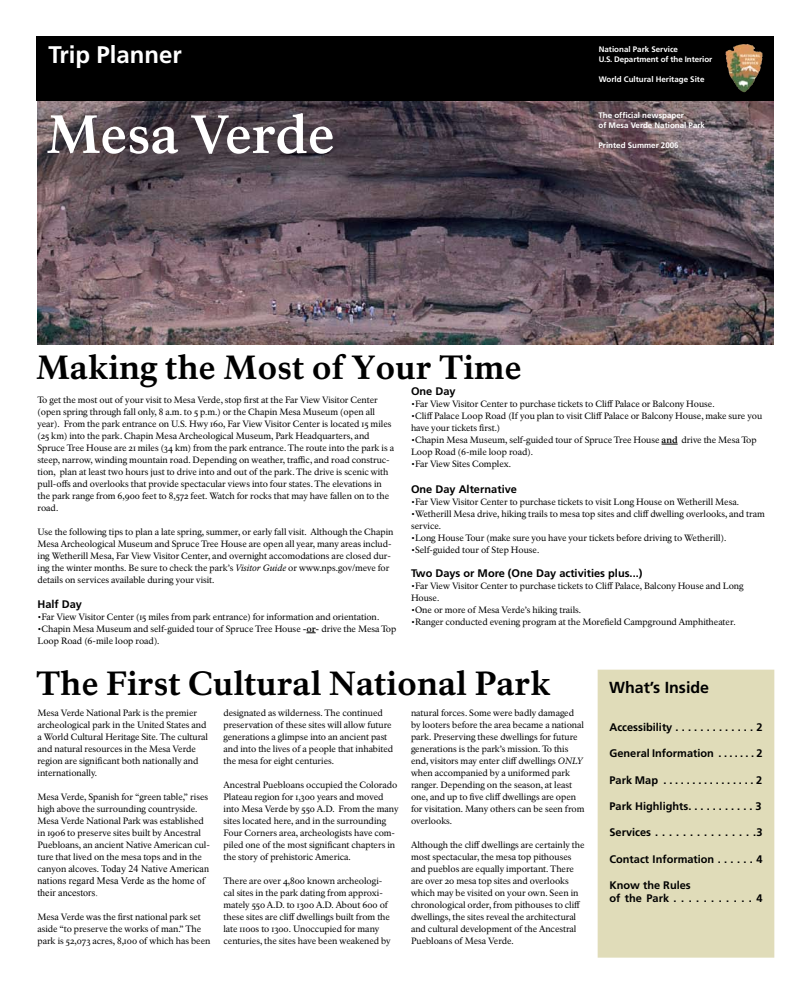
<style>
.page{position:relative;width:810px;height:990px;background:#fff}
.page>*{position:absolute;margin:0;border:0;box-sizing:border-box;transform-origin:0 0}
.t1{font:700 53px "NPS Rawlinson";letter-spacing:-.01em;color:#fff}
.t2{font:700 33px "NPS Rawlinson Two";color:#000}
.t3{font:700 24px "Frutiger";color:#fff}
.t4{font:700 16px "Frutiger";color:#000}
.t5{font:700 11px/13.2px "Frutiger";color:#000}
.t6{font:10px/12px "Times New Roman";color:#000}
.t7{font:9px/12px "NPS Rawlinson";letter-spacing:-.005em;color:#000}
.t8{font:700 8px/10px "Frutiger";color:#fff}
.s1{font-style:italic}
.s2{font-weight:700}
.s3{font-family:"NPS Rawlinson";font-size:9px}
</style>
<div class="page">
<img style="left:37px;top:101px;width:737px;height:244px">
<div style="left:598px;top:670px;width:176px;height:287px;background:#e0dcb9"></div>
<svg style="left:662px;top:444px;width:16px;height:1px"></svg>
<div style="left:36px;top:36px;width:738px;height:65px;background:#000"></div>
<img style="left:748px;top:44px;width:15px;height:21px">
<h3 class="t3" style="left:48px;top:41px;width:135px">Trip Planner</h3>
<h1 class="t1" style="left:46px;top:102px;width:290px">Mesa Verde</h1>
<p class="t8" style="left:599px;top:44px;width:115px">National Park Service<br>U.S. Department of the Interior</p>
<p class="t8" style="left:599px;top:74px;width:107px">World Cultural Heritage Site</p>
<p class="t8" style="left:598px;top:110px;width:108px">The official newspaper<br>of Mesa Verde National Park</p>
<p class="t8" style="left:598px;top:140px;width:82px">Printed Summer 2006</p>
<h2 class="t2" style="left:36px;top:347px;width:487px">Making the Most of Your Time</h2>
<p class="t7" style="left:38px;top:394px;width:358px">To get the most out of your visit to Mesa Verde, stop first at the Far View Visitor Center (open spring through fall only, 8 a.m. to 5 p.m.) or the Chapin Mesa Museum (open all year). From the park entrance on U.S. Hwy 160, Far View Visitor Center is located 15 miles (25 km) into the park. Chapin Mesa Archeological Museum, Park Headquarters, and Spruce Tree House are 21 miles (34 km) from the park entrance. The route into the park is a steep, narrow, winding mountain road. Depending on weather, traffic, and road construc&shy;tion, plan at least two hours just to drive into and out of the park. The drive is scenic with pull-offs and overlooks that provide spectacular views into four states. The elevations in the park range from 6,900 feet to 8,572 feet. Watch for rocks that may have fallen on to the road.</p>
<p class="t7" style="left:38px;top:526px;width:358px">Use the following tips to plan a late spring, summer, or early fall visit. Although the Chapin Mesa Archeological Museum and Spruce Tree House are open all year, many areas includ&shy;ing Wetherill Mesa, Far View Visitor Center, and overnight accomodations are closed dur&shy;ing the winter months. Be sure to check the park’s <span class="s1">Visitor Guide</span> or www.nps.gov/meve for details on services available during your visit.</p>
<p class="t5" style="left:37px;top:597px;width:46px">Half Day</p>
<p class="t7" style="left:37px;top:611px;width:343px">•Far View Visitor Center (15 miles from park entrance) for information and orientation.</p>
<p class="t7" style="left:37px;top:623px;width:361px">•Chapin Mesa Museum and self-guided tour of Spruce Tree House <span class="s2">-or-</span> drive the Mesa Top<br>Loop Road (6-mile loop road).</p>
<p class="t5" style="left:411px;top:385px;width:46px">One Day</p>
<p class="t7" style="left:411px;top:398px;width:305px">•Far View Visitor Center to purchase tickets to Cliff Palace or Balcony House.</p>
<p class="t7" style="left:411px;top:410px;width:353px">•Cliff Palace Loop Road (If you plan to visit Cliff Palace or Balcony House, make sure you have your tickets first.)</p>
<p class="t7" style="left:411px;top:434px;width:347px">•Chapin Mesa Museum, self-guided tour of Spruce Tree House <span class="s2">and</span> drive the Mesa Top<br>Loop Road (6-mile loop road).</p>
<p class="t7" style="left:411px;top:458px;width:102px">•Far View Sites Complex.</p>
<p class="t5" style="left:411px;top:483px;width:107px">One Day Alternative</p>
<p class="t7" style="left:411px;top:496px;width:330px">•Far View Visitor Center to purchase tickets to visit Long House on Wetherill Mesa.</p>
<p class="t7" style="left:411px;top:508px;width:355px">•Wetherill Mesa drive, hiking trails to mesa top sites and cliff dwelling overlooks, and tram service.</p>
<p class="t7" style="left:411px;top:532px;width:317px">•Long House Tour (make sure you have your tickets before driving to Wetherill).</p>
<p class="t7" style="left:411px;top:544px;width:130px">•Self-guided tour of Step House.</p>
<p class="t5" style="left:411px;top:567px;width:233px">Two Days or More (One Day activities plus...)</p>
<p class="t7" style="left:411px;top:580px;width:334px">•Far View Visitor Center to purchase tickets to Cliff Palace, Balcony House and Long<br>House.</p>
<p class="t7" style="left:411px;top:604px;width:172px">•One or more of Mesa Verde’s hiking trails.</p>
<p class="t7" style="left:411px;top:616px;width:326px">•Ranger conducted evening program at the Morefield Campground Amphitheater.</p>
<h2 class="t2" style="left:36px;top:663px;width:516px">The First Cultural National Park</h2>
<p class="t7" style="left:38px;top:707px;width:172px">Mesa Verde National Park is the premier archeological park in the United States and a World Cultural Heritage Site. The cultural and natural resources in the Mesa Verde region are significant both nationally and internationally.</p>
<p class="t7" style="left:38px;top:791px;width:174px">Mesa Verde, Spanish for “green table,” rises high above the surrounding countryside.<br>Mesa Verde National Park was established in 1906 to preserve sites built by Ancestral Puebloans, an ancient Native American cul&shy;ture that lived on the mesa tops and in the</p>
<p class="t6" style="left:38px;top:863px;width:173px"><span class="s3">canyon alcoves.</span> Today 24 Native American nations regard Mesa Verde as the home of their ancestors.</p>
<p class="t7" style="left:38px;top:911px;width:174px">Mesa Verde was the first national park set aside “to preserve the works of man.” The park is 52,073 acres, 8,100 of which has been</p>
<p class="t7" style="left:411px;top:707px;width:175px">natural forces. Some were badly damaged by looters before the area became a national park. Preserving these dwellings for future generations is the park’s mission. To this end, visitors may enter cliff dwellings <span class="s1">ONLY </span>when accompanied by a uniformed park ranger. Depending on the season, at least one, and up to five cliff dwellings are open for visitation. Many others can be seen from overlooks.</p>
<p class="t7" style="left:411px;top:839px;width:175px">Although the cliff dwellings are certainly the most spectacular, the mesa top pithouses and pueblos are equally important. There are over 20 mesa top sites and overlooks which may be visited on your own. Seen in chronological order, from pithouses to cliff dwellings, the sites reveal the architectural and cultural development of the Ancestral Puebloans of Mesa Verde.</p>
<p class="t7" style="left:224px;top:707px;width:171px">designated as wilderness. The continued preservation of these sites will allow future generations a glimpse into an ancient past and into the lives of a people that inhabited the mesa for eight centuries.</p>
<p class="t7" style="left:224px;top:779px;width:177px">Ancestral Puebloans occupied the Colorado Plateau region for 1,300 years and moved into Mesa Verde by 550 A.D. From the many sites located here, and in the surrounding Four Corners area, archeologists have com&shy;piled one of the most significant chapters in the story of prehistoric America.</p>
<p class="t7" style="left:224px;top:875px;width:169px">There are over 4,800 known archeologi&shy;cal sites in the park dating from approxi&shy;mately 550 A.D. to 1300 A.D. About 600 of these sites are cliff dwellings built from the late 1100s to 1300. Unoccupied for many centuries, the sites have been weakened by</p>
<h3 class="t4" style="left:609px;top:678px;width:102px">What’s Inside</h3>
<p class="t5" style="left:610px;top:720px;width:155px">Accessibility . . . . . . . . . . . . . 2</p>
<p class="t5" style="left:610px;top:747px;width:155px">General Information . . . . . . . 2</p>
<p class="t5" style="left:610px;top:773px;width:154px">Park Map . . . . . . . . . . . . . . . . 2</p>
<p class="t5" style="left:610px;top:800px;width:154px">Park Highlights. . . . . . . . . . . 3</p>
<p class="t5" style="left:610px;top:826px;width:154px">Services . . . . . . . . . . . . . . .3</p>
<p class="t5" style="left:610px;top:852px;width:155px">Contact Information . . . . . . 4</p>
<p class="t5" style="left:610px;top:879px;width:155px">Know the Rules<br>of the Park . . . . . . . . . . . 4</p>
</div>
